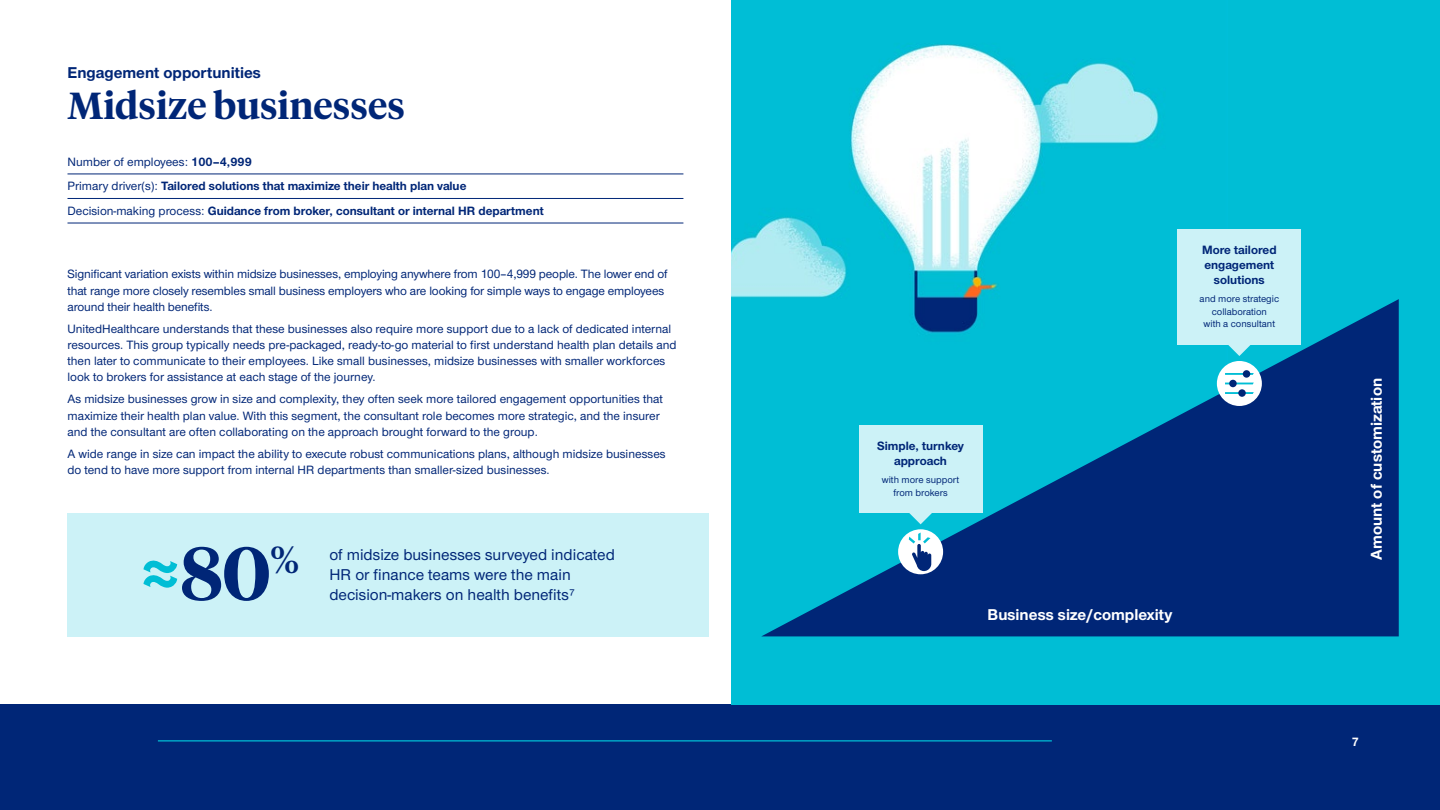
<style>
.page{position:relative;width:1440px;height:810px;background:#fff}
.page>*{position:absolute;margin:0;border:0;box-sizing:border-box;transform-origin:0 0}
.t1{font:600 75px "UHC Serif Headline";color:#002677}
.t2{font:600 37.5px "UHC Serif Headline";color:#002677}
.t3{font:500 16.25px/20px "UHC Sans";color:#002677}
.t4{font:700 16.25px "UHC Sans";color:#fff}
.t5{font:700 16.25px "UHC Sans";color:#002677}
.t6{font:500 12.5px/16.2px "UHC Sans";color:#002677}
.t7{font:700 12.5px/15px "UHC Sans";color:#002677;text-align:center}
.t8{font:700 12.5px "UHC Sans";color:#fff}
.t9{font:500 10px/12.5px "UHC Sans";color:#002677;text-align:center}
.s1{font-weight:500}
</style>
<div class="page">
<div style="left:0;top:704px;width:1440px;height:106px;background:#002677"></div>
<div style="left:68px;top:513px;width:641px;height:123px;background:#ccf2f7"></div>
<div style="left:731px;top:0;width:709px;height:704px;background:#00bed5"></div>
<hr style="left:158px;top:740px;width:894px;height:1px;background:#00bed5">
<img style="left:731px;top:44px;width:447px;height:255px">
<svg style="left:762px;top:299px;width:637px;height:337px;fill:#002677"></svg>
<svg style="left:143px;top:560px;width:34px;height:28px"></svg>
<hr style="left:68px;top:174px;width:615px;height:1px;background:#002677">
<hr style="left:68px;top:198px;width:615px;height:1px;background:#002677">
<hr style="left:68px;top:223px;width:615px;height:1px;background:#002677">
<div style="left:1217px;top:361px;width:45px;height:45px;background:#fff;border-radius:50%"></div>
<svg style="left:1225px;top:373px;width:29px;height:2px"></svg>
<svg style="left:1225px;top:383px;width:29px;height:1px"></svg>
<svg style="left:1225px;top:392px;width:29px;height:2px"></svg>
<div style="left:1243px;top:370px;width:7px;height:8px;background:#002677;border-radius:50%"></div>
<div style="left:1229px;top:380px;width:8px;height:7px;background:#002677;border-radius:50%"></div>
<div style="left:1238px;top:389px;width:8px;height:8px;background:#002677;border-radius:50%"></div>
<div style="left:898px;top:529px;width:45px;height:45px;background:#fff;border-radius:50%"></div>
<svg style="left:909px;top:533px;width:22px;height:38px"></svg>
<div style="left:859px;top:425px;width:123px;height:87px;background:#ccf2f7"></div>
<div style="left:1178px;top:229px;width:123px;height:115px;background:#ccf2f7"></div>
<svg style="left:909px;top:512px;width:24px;height:12px"></svg>
<svg style="left:1227px;top:344px;width:24px;height:12px"></svg>
<h3 class="t5" style="left:68px;top:62px;width:195px">Engagement opportunities</h3>
<h2 class="t2" style="left:68px;top:80px;width:339px">Midsize businesses</h2>
<p class="t7" style="left:68px;top:149px;width:478px;line-height:24.5px;text-align:left"><span class="s1">Number of employees:</span> 100–4,999<br><span class="s1">Primary driver(s):</span> Tailored solutions that maximize their health plan value<br><span class="s1">Decision-making process:</span> Guidance from broker, consultant or internal HR department</p>
<p class="t6" style="left:68px;top:266px;width:602px">Significant variation exists within midsize businesses, employing anywhere from 100–4,999 people. The lower end of that range more closely resembles small business employers who are looking for simple ways to engage employees around their health benefits.</p>
<p class="t6" style="left:68px;top:320px;width:611px">UnitedHealthcare understands that these businesses also require more support due to a lack of dedicated internal resources. This group typically needs pre-packaged, ready-to-go material to first understand health plan details and then later to communicate to their employees. Like small businesses, midsize businesses with smaller workforces look to brokers for assistance at each stage of the journey.</p>
<p class="t6" style="left:68px;top:391px;width:597px">As midsize businesses grow in size and complexity, they often seek more tailored engagement opportunities that maximize their health plan value. With this segment, the consultant role becomes more strategic, and the insurer and the consultant are often collaborating on the approach brought forward to the group.</p>
<p class="t6" style="left:68px;top:445px;width:600px">A wide range in size can impact the ability to execute robust communications plans, although midsize businesses do tend to have more support from internal HR departments than smaller-sized businesses.</p>
<h1 class="t1" style="left:180px;top:522px;width:121px">80<sup>%</sup></h1>
<h3 class="t3" style="left:329px;top:544px;width:287px">of midsize businesses surveyed indicated<br>HR or finance teams were the main decision-makers on health benefits⁷</h3>
<p class="t7" style="left:1202px;top:242px;width:76px">More tailored engagement solutions</p>
<p class="t9" style="left:1200px;top:292px;width:81px">and more strategic collaboration<br>with a consultant</p>
<p class="t7" style="left:877px;top:438px;width:88px">Simple, turnkey approach</p>
<p class="t9" style="left:882px;top:473px;width:79px">with more support from brokers</p>
<h3 class="t4" style="left:988px;top:603px;width:186px">Business size/complexity</h3>
<h3 class="t4" style="left:1366px;top:560px;width:183px;rotate:-90deg">Amount of customization</h3>
<p class="t8" style="left:1352px;top:733px;width:9px">7</p>
</div>
